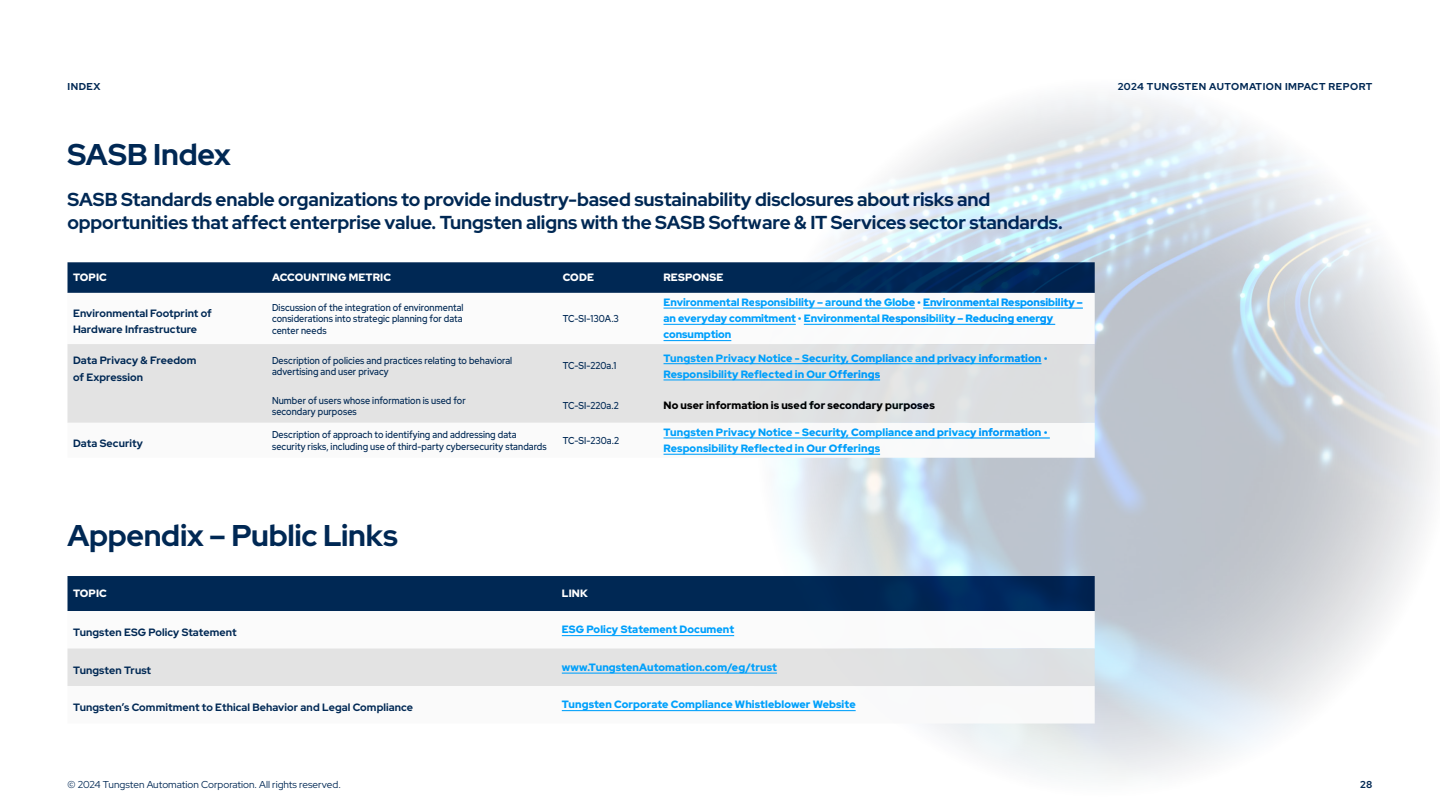
<style>
.page{position:relative;width:1440px;height:810px;background:#fff}
.page>*{position:absolute;margin:0;border:0;box-sizing:border-box;transform-origin:0 0}
.t1{font:700 30px "Red Hat Display";letter-spacing:-.01em;color:#002854}
.t2{font:700 18.75px/22.5px "Red Hat Display";letter-spacing:-.005em;color:#002854}
.t3{font:900 10.62px/16.2px "Red Hat Display";letter-spacing:.01em;color:#00a0fb}
.t4{font:700 10.62px/16.2px "Red Hat Display";letter-spacing:.01em;color:#002854}
.t5{font:900 10.62px "Red Hat Display";letter-spacing:.01em;color:#000}
.t6{font:900 10.62px "Red Hat Display";letter-spacing:.01em;color:#fff}
.t7{font:500 10px/11.2px "Red Hat Display";letter-spacing:.01em;color:#002854;scale:.9 1}
.t8{font:10px "Red Hat Display";color:#002854}
.t9{font:700 10px "Red Hat Display";letter-spacing:.05em;color:#002854}
</style>
<div class="page">
<div style="left:68px;top:262px;width:688px;height:31px;background:#002854"></div>
<svg style="left:663px;top:307px;width:93px;height:35px"></svg>
<div style="left:68px;top:344px;width:688px;height:79px;background:#e3e3e3"></div>
<hr style="left:664px;top:308px;width:251px;height:1px;background:#00a0fb">
<hr style="left:664px;top:324px;width:132px;height:1px;background:#00a0fb">
<hr style="left:664px;top:340px;width:67px;height:1px;background:#00a0fb">
<hr style="left:664px;top:363px;width:377px;height:1px;background:#00a0fb">
<hr style="left:664px;top:379px;width:216px;height:1px;background:#00a0fb">
<hr style="left:664px;top:437px;width:386px;height:2px;background:#00a0fb">
<hr style="left:664px;top:454px;width:216px;height:1px;background:#00a0fb">
<svg style="left:68px;top:576px;width:688px;height:136px"></svg>
<hr style="left:562px;top:635px;width:172px;height:1px;background:#00a0fb">
<hr style="left:562px;top:673px;width:215px;height:1px;background:#00a0fb">
<hr style="left:562px;top:710px;width:294px;height:1px;background:#00a0fb">
<img style="left:756px;top:96px;width:679px;height:681px">
<p class="t9" style="left:68px;top:80px;width:35px">INDEX</p>
<p class="t9" style="left:1118px;top:80px;width:256px">2024 TUNGSTEN AUTOMATION IMPACT REPORT</p>
<h1 class="t1" style="left:68px;top:134px;width:165px">SASB Index</h1>
<h2 class="t2" style="left:68px;top:188px;width:997px">SASB Standards enable organizations to provide industry-based sustainability disclosures about risks and opportunities that affect enterprise value. Tungsten aligns with the SASB Software &amp; IT Services sector standards.</h2>
<p class="t6" style="left:73px;top:271px;width:35px">TOPIC</p>
<p class="t6" style="left:272px;top:271px;width:120px">ACCOUNTING METRIC</p>
<p class="t6" style="left:563px;top:271px;width:33px">CODE</p>
<p class="t6" style="left:664px;top:271px;width:61px">RESPONSE</p>
<p class="t4" style="left:73px;top:305px;width:140px">Environmental Footprint of<br>Hardware Infrastructure</p>
<p class="t7" style="left:272px;top:302px;width:214px;text-align:justify">Discussion of the integration of environmental considerations into strategic planning for data center needs</p>
<p class="t7" style="left:563px;top:313px;width:64px">TC-SI-130A.3</p>
<p class="t3" style="left:664px;top:294px;width:421px">Environmental Responsibility – around the Globe • Environmental Responsibility – an everyday commitment • Environmental Responsibility – Reducing energy consumption</p>
<p class="t4" style="left:73px;top:352px;width:125px">Data Privacy &amp; Freedom of Expression</p>
<p class="t7" style="left:272px;top:355px;width:268px">Description of policies and practices relating to behavioral advertising and user privacy</p>
<p class="t7" style="left:563px;top:360px;width:61px">TC-SI-220a.1</p>
<p class="t3" style="left:664px;top:350px;width:386px">Tungsten Privacy Notice - Security, Compliance and privacy information •<br>Responsibility Reflected in Our Offerings</p>
<p class="t7" style="left:272px;top:394px;width:217px">Number of users whose information is used for secondary purposes</p>
<p class="t7" style="left:563px;top:400px;width:64px">TC-SI-220a.2</p>
<p class="t5" style="left:664px;top:398px;width:273px">No user information is used for secondary purposes</p>
<p class="t4" style="left:73px;top:435px;width:71px">Data Security</p>
<p class="t7" style="left:272px;top:429px;width:307px">Description of approach to identifying and addressing data security risks, including use of third-party cybersecurity standards</p>
<p class="t7" style="left:563px;top:434px;width:64px">TC-SI-230a.2</p>
<p class="t3" style="left:664px;top:424px;width:386px">Tungsten Privacy Notice - Security, Compliance and privacy information •<br>Responsibility Reflected in Our Offerings</p>
<h1 class="t1" style="left:68px;top:516px;width:332px">Appendix – Public Links</h1>
<p class="t6" style="left:73px;top:587px;width:35px">TOPIC</p>
<p class="t6" style="left:562px;top:587px;width:27px">LINK</p>
<p class="t4" style="left:73px;top:624px;width:165px">Tungsten ESG Policy Statement</p>
<p class="t3" style="left:562px;top:622px;width:174px">ESG Policy Statement Document</p>
<p class="t4" style="left:73px;top:662px;width:80px">Tungsten Trust</p>
<p class="t3" style="left:562px;top:659px;width:217px">www.TungstenAutomation.com/eg/trust</p>
<p class="t4" style="left:73px;top:699px;width:342px">Tungsten’s Commitment to Ethical Behavior and Legal Compliance</p>
<p class="t3" style="left:562px;top:697px;width:295px">Tungsten Corporate Compliance Whistleblower Website</p>
<p class="t8" style="left:68px;top:777px;width:275px">© 2024 Tungsten Automation Corporation. All rights reserved.</p>
<p class="t9" style="left:1360px;top:777px;width:14px">28</p>
</div>
